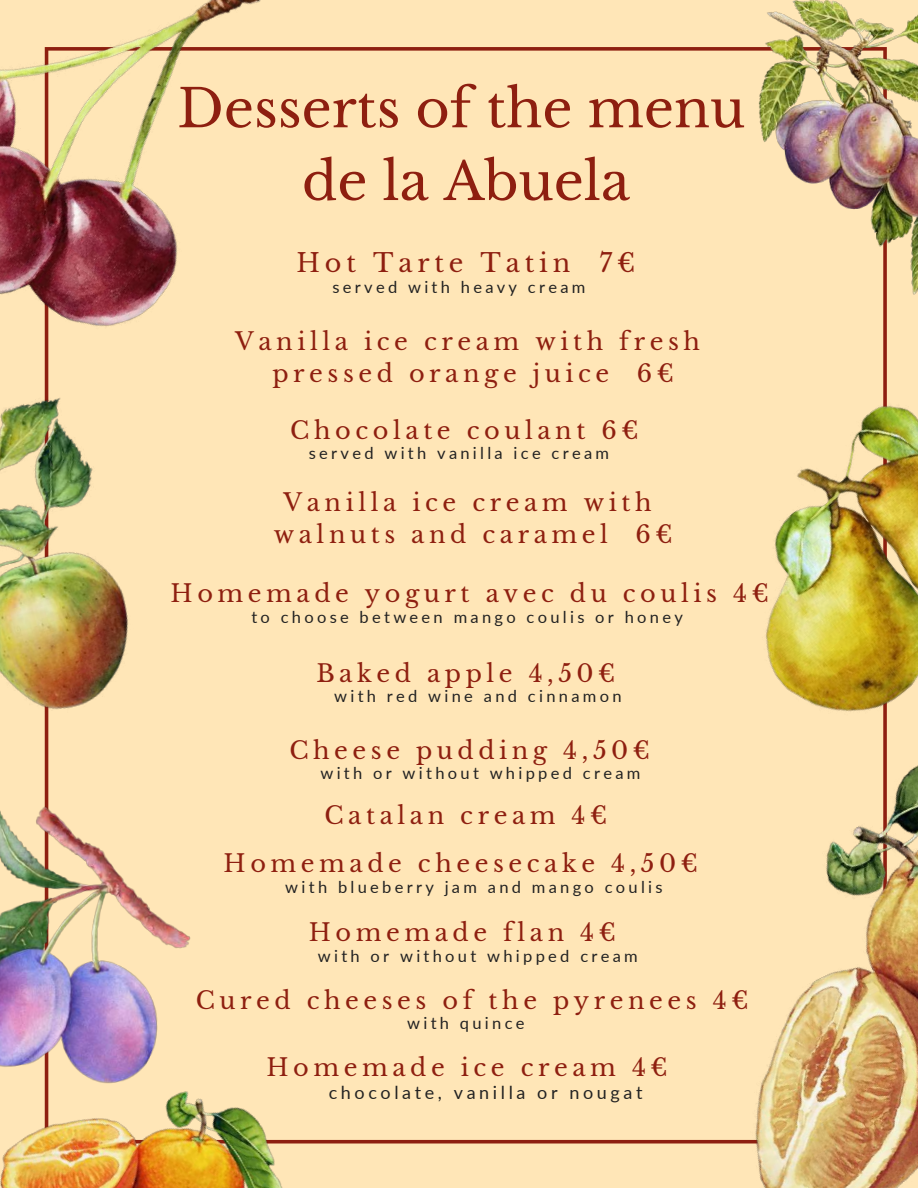
<style>
.page{position:relative;width:918px;height:1188px;background:#ffe6b7}
.page>*{position:absolute;margin:0;border:0;box-sizing:border-box;transform-origin:0 0}
.t1{font:52.5px/72.8px "Libre Baskerville";color:#8e1f10;text-align:center}
.t2{font:25.5px "Libre Baskerville";letter-spacing:.19em;color:#8e1f10}
.t3{font:24px/32.7px "Libre Baskerville";letter-spacing:.19em;color:#8e1f10;text-align:center}
.t4{font:18px "Lato";letter-spacing:.2em;color:#222}
.t5{font:16.5px "Lato";letter-spacing:.2em;color:#222}
</style>
<div class="page">
<img style="left:588px;top:790px;width:330px;height:398px">
<img style="left:0;top:0;width:369px;height:370px">
<img style="left:751px;top:0;width:167px;height:304px">
<img style="left:0;top:1097px;width:342px;height:91px">
<img style="left:0;top:370px;width:128px;height:395px">
<img style="left:766px;top:307px;width:152px;height:483px">
<img style="left:0;top:797px;width:191px;height:300px">
<h1 class="t1" style="left:177px;top:73px;width:569px">Desserts of the menu de la Abuela</h1>
<p class="t2" style="left:297px;top:247px;width:340px">Hot Tarte Tatin 7€</p>
<p class="t5" style="left:332px;top:277px;width:255px">served with heavy cream</p>
<p class="t3" style="left:235px;top:325px;width:466px">Vanilla ice cream with fresh pressed orange juice 6€</p>
<p class="t3" style="left:290px;top:414px;width:350px">Chocolate coulant 6€</p>
<p class="t5" style="left:309px;top:443px;width:302px">served with vanilla ice cream</p>
<p class="t3" style="left:274px;top:486px;width:400px">Vanilla ice cream with walnuts and caramel 6€</p>
<p class="t3" style="left:171px;top:578px;width:600px">Homemade yogurt avec du coulis 4€</p>
<p class="t5" style="left:251px;top:607px;width:433px">to choose between mango coulis or honey</p>
<p class="t3" style="left:316px;top:657px;width:301px">Baked apple 4,50€</p>
<p class="t5" style="left:334px;top:686px;width:289px">with red wine and cinnamon</p>
<p class="t3" style="left:289px;top:734px;width:362px">Cheese pudding 4,50€</p>
<p class="t5" style="left:320px;top:763px;width:321px">with or without whipped cream</p>
<p class="t3" style="left:324px;top:799px;width:285px">Catalan cream 4€</p>
<p class="t3" style="left:224px;top:847px;width:476px">Homemade cheesecake 4,50€</p>
<p class="t5" style="left:285px;top:877px;width:379px">with blueberry jam and mango coulis</p>
<p class="t3" style="left:309px;top:917px;width:309px">Homemade flan 4€</p>
<p class="t5" style="left:318px;top:946px;width:321px">with or without whipped cream</p>
<p class="t3" style="left:196px;top:984px;width:554px">Cured cheeses of the pyrenees 4€</p>
<p class="t5" style="left:407px;top:1013px;width:119px">with quince</p>
<p class="t3" style="left:266px;top:1052px;width:403px">Homemade ice cream 4€</p>
<p class="t4" style="left:329px;top:1081px;width:315px">chocolate, vanilla or nougat</p>
</div>
